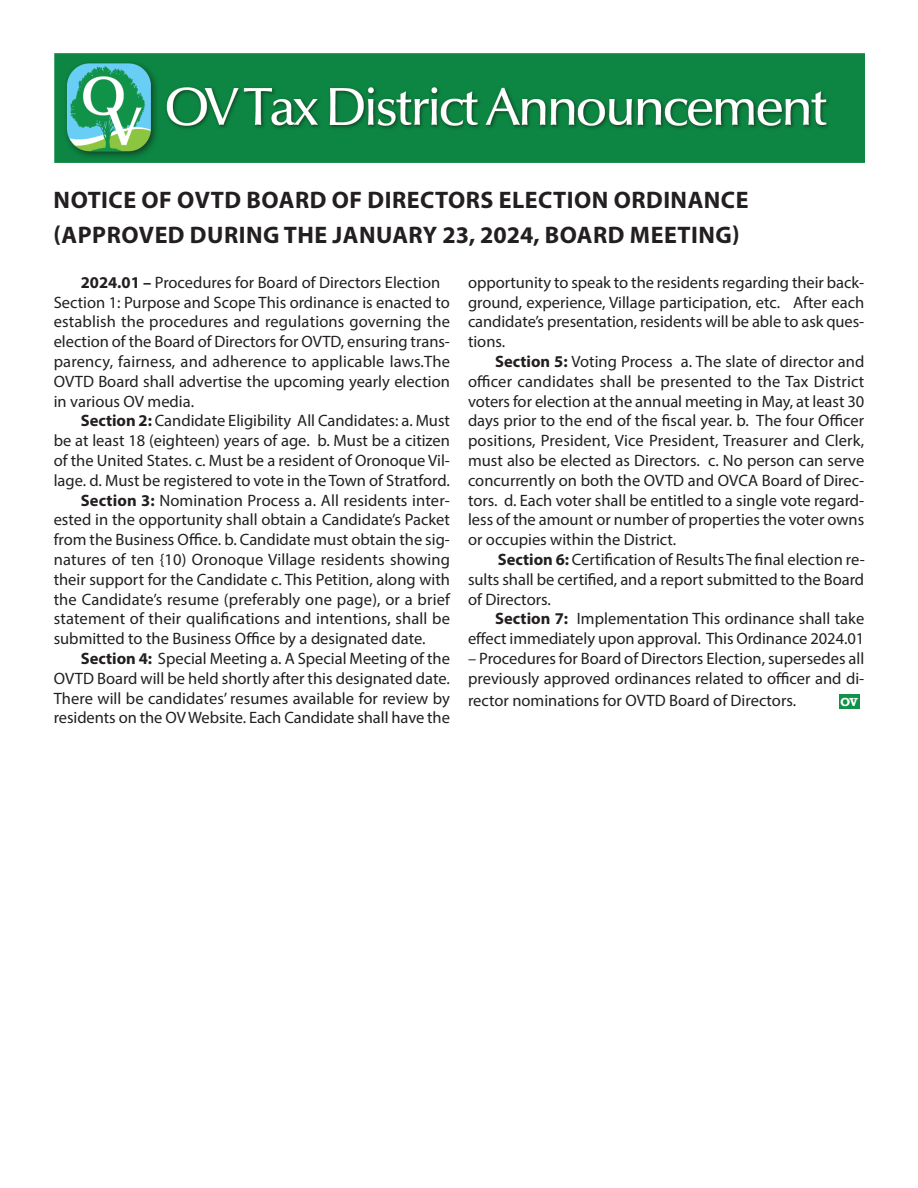
<style>
.page{position:relative;width:918px;height:1188px;background:#fff}
.page>*{position:absolute;margin:0;border:0;box-sizing:border-box;transform-origin:0 0}
.t1{font:700 24px "Myriad Pro";letter-spacing:.02em;color:#231f20}
.t2{font:16.5px/19.8px "Myriad Pro";color:#231f20;text-align:justify}
.t3{font:700 12px "Rockwell";color:#fff}
.s1{font-weight:700}
</style>
<div class="page">
<div style="left:839px;top:694px;width:21px;height:15px;background:#109248"></div>
<img style="left:54px;top:54px;width:810px;height:108px">
<p class="t1" style="left:54px;top:185px;width:696px">NOTICE OF OVTD BOARD OF DIRECTORS ELECTION ORDINANCE</p>
<p class="t1" style="left:54px;top:221px;width:688px">(APPROVED DURING THE JANUARY 23, 2024, BOARD MEETING)</p>
<p class="t2" style="left:81px;top:274px;width:361px"><span class="s1">2024.01 –</span> Procedures for Board of Directors Election</p>
<p class="t2" style="left:54px;top:294px;width:398px">Section 1: Purpose and Scope This ordinance is enacted to establish the procedures and regulations governing the election of the Board of Directors for OVTD, ensuring trans&shy;parency, fairness, and adherence to applicable laws.The OVTD Board shall advertise the upcoming yearly election in various OV media.</p>
<p class="t2" style="left:54px;top:412px;width:398px;text-indent:27px"><span class="s1">Section 2:</span> Candidate Eligibility All Candidates: a. Must be at least 18 (eighteen) years of age. b. Must be a citizen of the United States. c. Must be a resident of Oronoque Vil&shy;lage. d. Must be registered to vote in the Town of Stratford.</p>
<p class="t2" style="left:54px;top:492px;width:398px;text-indent:27px"><span class="s1">Section 3:</span> Nomination Process a. All residents inter&shy;ested in the opportunity shall obtain a Candidate’s Packet from the Business Office. b. Candidate must obtain the sig&shy;natures of ten {10) Oronoque Village residents showing their support for the Candidate c. This Petition, along with the Candidate’s resume (preferably one page), or a brief statement of their qualifications and intentions, shall be submitted to the Business Office by a designated date.</p>
<p class="t2" style="left:54px;top:650px;width:398px;text-indent:27px"><span class="s1">Section 4:</span> Special Meeting a. A Special Meeting of the OVTD Board will be held shortly after this designated date.<br>There will be candidates’ resumes available for review by residents on the OV Website. Each Candidate shall have the</p>
<p class="t2" style="left:468px;top:274px;width:398px">opportunity to speak to the residents regarding their back&shy;ground, experience, Village participation, etc. After each candidate’s presentation, residents will be able to ask ques&shy;tions.</p>
<p class="t2" style="left:468px;top:353px;width:398px;text-indent:27px"><span class="s1">Section 5:</span> Voting Process a. The slate of director and officer candidates shall be presented to the Tax District voters for election at the annual meeting in May, at least 30 days prior to the end of the fiscal year. b. The four Officer positions, President, Vice President, Treasurer and Clerk, must also be elected as Directors. c. No person can serve concurrently on both the OVTD and OVCA Board of Direc&shy;tors. d. Each voter shall be entitled to a single vote regard&shy;less of the amount or number of properties the voter owns or occupies within the District.</p>
<p class="t2" style="left:468px;top:551px;width:398px;text-indent:30px"><span class="s1">Section 6:</span> Certification of Results The final election re&shy;sults shall be certified, and a report submitted to the Board of Directors.</p>
<p class="t2" style="left:468px;top:610px;width:398px;text-align:right"><span class="s1">Section 7:</span> Implementation This ordinance shall take effect immediately upon approval. This Ordinance 2024.01</p>
<p class="t2" style="left:468px;top:650px;width:398px">– Procedures for Board of Directors Election, supersedes all previously approved ordinances related to officer and di-</p>
<p class="t2" style="left:468px;top:692px;width:330px">rector nominations for OVTD Board of Directors.</p>
<p class="t3" style="left:840px;top:695px;width:19px">OV</p>
</div>
